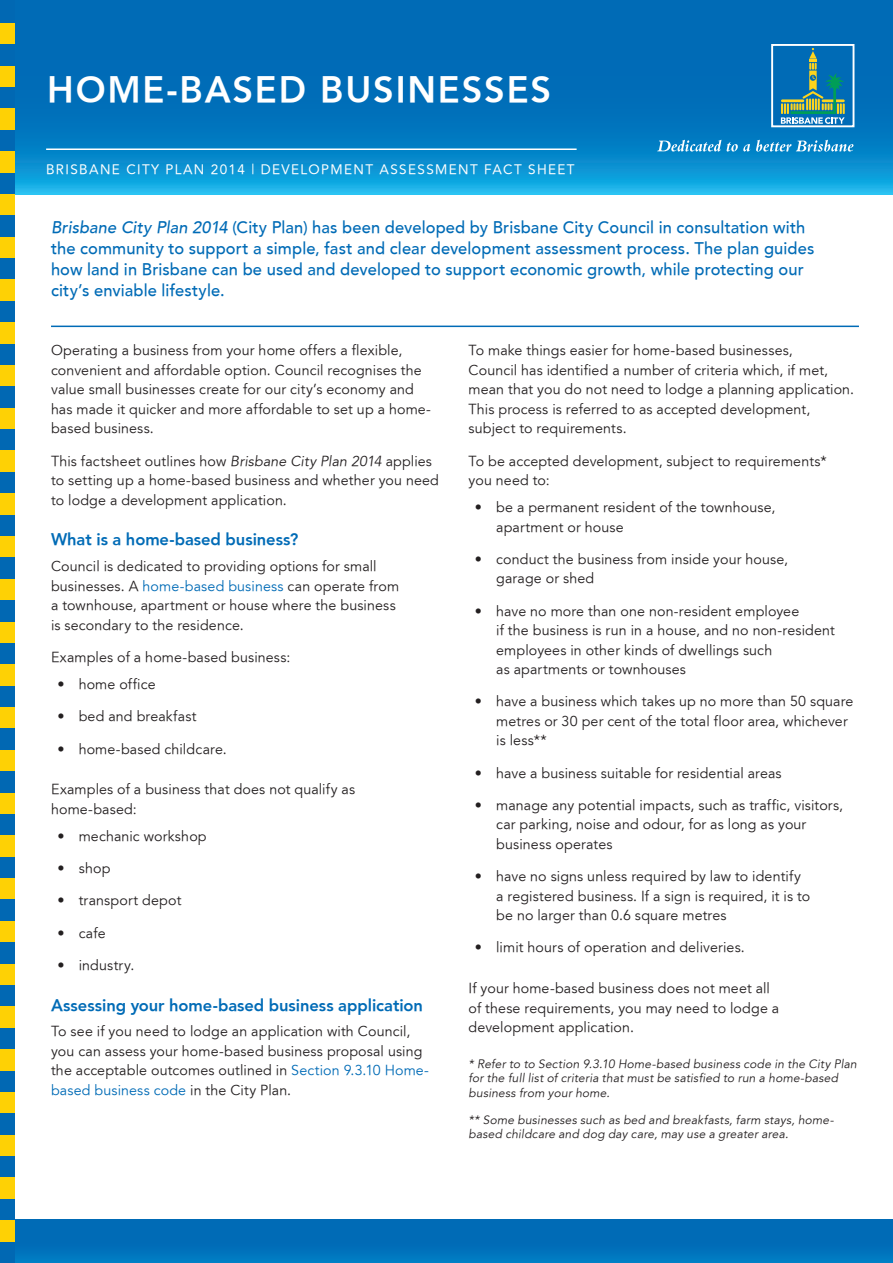
<style>
.page{position:relative;width:893px;height:1263px;background:#fff}
.page>*{position:absolute;margin:0;border:0;box-sizing:border-box;transform-origin:0 0}
.t1{font:800 36px "Avenir";letter-spacing:.05em;color:#fff}
.t2{font:500 16.5px/21px "Avenir";letter-spacing:.01em;color:#006bb6}
.t3{font:800 16.5px "Avenir";letter-spacing:-.005em;color:#006bb6}
.t4{font:300 14.25px/19.5px "Avenir 45";letter-spacing:.01em;color:#231f20}
.t5{font:13.5px "Avenir";letter-spacing:.1em;color:#fff}
.t6{font:italic 12px/14.4px "Avenir";letter-spacing:.015em;color:#231f20}
.s1{font-style:italic}
.s2{font-family:"Avenir";font-weight:400;font-style:italic}
.s3{color:#006bb6}
</style>
<div class="page">
<svg style="left:15px;top:0;width:878px;height:194px;background:#0379c0"></svg>
<hr style="left:46px;top:148px;width:531px;height:2px;background:#fff">
<hr style="left:51px;top:326px;width:808px;height:1px;background:#006bb6">
<div style="left:0;top:1219px;width:893px;height:44px;background:linear-gradient(to bottom,#0065b2,#0078c0)"></div>
<div style="left:0;top:0;width:15px;height:23px;background:#0168b3"></div>
<div style="left:0;top:23px;width:15px;height:22px;background:#fed105"></div>
<div style="left:0;top:45px;width:15px;height:21px;background:#0168b3"></div>
<div style="left:0;top:66px;width:15px;height:21px;background:#fed105"></div>
<div style="left:0;top:87px;width:15px;height:22px;background:#0168b3"></div>
<div style="left:0;top:109px;width:15px;height:21px;background:#fed105"></div>
<div style="left:0;top:130px;width:15px;height:21px;background:#0168b3"></div>
<div style="left:0;top:151px;width:15px;height:22px;background:#fed105"></div>
<div style="left:0;top:173px;width:15px;height:21px;background:#0168b3"></div>
<div style="left:0;top:194px;width:15px;height:22px;background:#fed105"></div>
<div style="left:0;top:216px;width:15px;height:21px;background:#0168b3"></div>
<div style="left:0;top:237px;width:15px;height:21px;background:#fed105"></div>
<div style="left:0;top:258px;width:15px;height:22px;background:#0168b3"></div>
<div style="left:0;top:280px;width:15px;height:21px;background:#fed105"></div>
<div style="left:0;top:301px;width:15px;height:21px;background:#0168b3"></div>
<div style="left:0;top:322px;width:15px;height:22px;background:#fed105"></div>
<div style="left:0;top:344px;width:15px;height:21px;background:#0168b3"></div>
<div style="left:0;top:365px;width:15px;height:22px;background:#fed105"></div>
<div style="left:0;top:387px;width:15px;height:21px;background:#0168b3"></div>
<div style="left:0;top:408px;width:15px;height:21px;background:#fed105"></div>
<div style="left:0;top:429px;width:15px;height:22px;background:#0168b3"></div>
<div style="left:0;top:451px;width:15px;height:21px;background:#fed105"></div>
<div style="left:0;top:472px;width:15px;height:21px;background:#0168b3"></div>
<div style="left:0;top:493px;width:15px;height:22px;background:#fed105"></div>
<div style="left:0;top:515px;width:15px;height:21px;background:#0168b3"></div>
<div style="left:0;top:536px;width:15px;height:22px;background:#fed105"></div>
<div style="left:0;top:558px;width:15px;height:21px;background:#0168b3"></div>
<div style="left:0;top:579px;width:15px;height:21px;background:#fed105"></div>
<div style="left:0;top:600px;width:15px;height:22px;background:#0168b3"></div>
<div style="left:0;top:622px;width:15px;height:21px;background:#fed105"></div>
<div style="left:0;top:643px;width:15px;height:21px;background:#0168b3"></div>
<div style="left:0;top:664px;width:15px;height:22px;background:#fed105"></div>
<div style="left:0;top:686px;width:15px;height:21px;background:#0168b3"></div>
<div style="left:0;top:707px;width:15px;height:22px;background:#fed105"></div>
<div style="left:0;top:729px;width:15px;height:21px;background:#0168b3"></div>
<div style="left:0;top:750px;width:15px;height:21px;background:#fed105"></div>
<div style="left:0;top:771px;width:15px;height:22px;background:#0168b3"></div>
<div style="left:0;top:793px;width:15px;height:21px;background:#fed105"></div>
<div style="left:0;top:814px;width:15px;height:22px;background:#0168b3"></div>
<div style="left:0;top:836px;width:15px;height:21px;background:#fed105"></div>
<div style="left:0;top:857px;width:15px;height:21px;background:#0168b3"></div>
<div style="left:0;top:878px;width:15px;height:22px;background:#fed105"></div>
<div style="left:0;top:900px;width:15px;height:21px;background:#0168b3"></div>
<div style="left:0;top:921px;width:15px;height:21px;background:#fed105"></div>
<div style="left:0;top:942px;width:15px;height:22px;background:#0168b3"></div>
<div style="left:0;top:964px;width:15px;height:21px;background:#fed105"></div>
<div style="left:0;top:985px;width:15px;height:22px;background:#0168b3"></div>
<div style="left:0;top:1007px;width:15px;height:21px;background:#fed105"></div>
<div style="left:0;top:1028px;width:15px;height:21px;background:#0168b3"></div>
<div style="left:0;top:1049px;width:15px;height:22px;background:#fed105"></div>
<div style="left:0;top:1071px;width:15px;height:21px;background:#0168b3"></div>
<div style="left:0;top:1092px;width:15px;height:21px;background:#fed105"></div>
<div style="left:0;top:1113px;width:15px;height:22px;background:#0168b3"></div>
<div style="left:0;top:1135px;width:15px;height:21px;background:#fed105"></div>
<div style="left:0;top:1156px;width:15px;height:22px;background:#0168b3"></div>
<div style="left:0;top:1178px;width:15px;height:21px;background:#fed105"></div>
<div style="left:0;top:1199px;width:15px;height:21px;background:#0168b3"></div>
<div style="left:0;top:1220px;width:15px;height:22px;background:#fed105"></div>
<div style="left:0;top:1242px;width:15px;height:21px;background:#0168b3"></div>
<div style="left:771px;top:44px;width:83px;height:83px;border:2px solid #fff"></div>
<svg style="left:772px;top:45px;width:81px;height:81px;background:#2e83a5"></svg>
<svg style="left:657px;top:140px;width:93px;height:11px"></svg>
<svg style="left:756px;top:140px;width:97px;height:11px"></svg>
<h1 class="t1" style="left:47px;top:68px;width:505px">HOME-BASED BUSINESSES</h1>
<p class="t5" style="left:46px;top:161px;width:530px">BRISBANE CITY PLAN 2014 | DEVELOPMENT ASSESSMENT FACT SHEET</p>
<p class="t2" style="left:51px;top:217px;width:765px"><span class="s1">Brisbane City Plan 2014</span> (City Plan) has been developed by Brisbane City Council in consultation with the community to support a simple, fast and clear development assessment process. The plan guides how land in Brisbane can be used and developed to support economic growth, while protecting our city’s enviable lifestyle.</p>
<p class="t4" style="left:51px;top:341px;width:382px">Operating a business from your home offers a flexible, convenient and affordable option. Council recognises the value small businesses create for our city’s economy and has made it quicker and more affordable to set up a home&shy;based business.</p>
<p class="t4" style="left:51px;top:451px;width:389px">This factsheet outlines how <span class="s2">Brisbane City Plan 2014</span> applies to setting up a home-based business and whether you need to lodge a development application.</p>
<p class="t3" style="left:51px;top:530px;width:249px">What is a home-based business?</p>
<p class="t4" style="left:51px;top:557px;width:350px">Council is dedicated to providing options for small businesses. A <span class="s3">home-based business</span> can operate from a townhouse, apartment or house where the business is secondary to the residence.</p>
<p class="t4" style="left:51px;top:648px;width:241px">Examples of a home-based business:</p>
<p class="t4" style="left:57px;top:675px;width:100px">• home office</p>
<p class="t4" style="left:57px;top:707px;width:141px">• bed and breakfast</p>
<p class="t4" style="left:57px;top:739px;width:171px">• home-based childcare.</p>
<p class="t4" style="left:51px;top:780px;width:306px">Examples of a business that does not qualify as home-based:</p>
<p class="t4" style="left:57px;top:826px;width:151px">• mechanic workshop</p>
<p class="t4" style="left:57px;top:859px;width:54px">• shop</p>
<p class="t4" style="left:57px;top:891px;width:125px">• transport depot</p>
<p class="t4" style="left:57px;top:923px;width:50px">• cafe</p>
<p class="t4" style="left:57px;top:955px;width:78px">• industry.</p>
<p class="t3" style="left:51px;top:995px;width:374px">Assessing your home-based business application</p>
<p class="t4" style="left:51px;top:1022px;width:380px">To see if you need to lodge an application with Council, you can assess your home-based business proposal using the acceptable outcomes outlined in <span class="s3">Section 9.3.10 Home&shy;based business code</span> in the City Plan.</p>
<p class="t4" style="left:469px;top:341px;width:387px">To make things easier for home-based businesses,<br>Council has identified a number of criteria which, if met, mean that you do not need to lodge a planning application.<br>This process is referred to as accepted development, subject to requirements.</p>
<p class="t4" style="left:469px;top:451px;width:360px">To be accepted development, subject to requirements* you need to:</p>
<p class="t4" style="left:496px;top:498px;width:281px;text-indent:-21px">• be a permanent resident of the townhouse, apartment or house</p>
<p class="t4" style="left:496px;top:550px;width:293px;text-indent:-21px">• conduct the business from inside your house, garage or shed</p>
<p class="t4" style="left:496px;top:601px;width:340px;text-indent:-21px">• have no more than one non-resident employee<br>if the business is run in a house, and no non-resident employees in other kinds of dwellings such<br>as apartments or townhouses</p>
<p class="t4" style="left:496px;top:692px;width:359px;text-indent:-21px">• have a business which takes up no more than 50 square metres or 30 per cent of the total floor area, whichever is less**</p>
<p class="t4" style="left:475px;top:763px;width:308px">• have a business suitable for residential areas</p>
<p class="t4" style="left:496px;top:796px;width:348px;text-indent:-21px">• manage any potential impacts, such as traffic, visitors, car parking, noise and odour, for as long as your business operates</p>
<p class="t4" style="left:496px;top:867px;width:316px;text-indent:-21px">• have no signs unless required by law to identify a registered business. If a sign is required, it is to be no larger than 0.6 square metres</p>
<p class="t4" style="left:475px;top:938px;width:271px">• limit hours of operation and deliveries.</p>
<p class="t4" style="left:469px;top:979px;width:312px">If your home-based business does not meet all of these requirements, you may need to lodge a development application.</p>
<p class="t6" style="left:469px;top:1057px;width:390px">* Refer to to Section 9.3.10 Home-based business code in the City Plan for the full list of criteria that must be satisfied to run a home-based business from your home.</p>
<p class="t6" style="left:469px;top:1113px;width:367px">** Some businesses such as bed and breakfasts, farm stays, home&shy;based childcare and dog day care, may use a greater area.</p>
</div>
